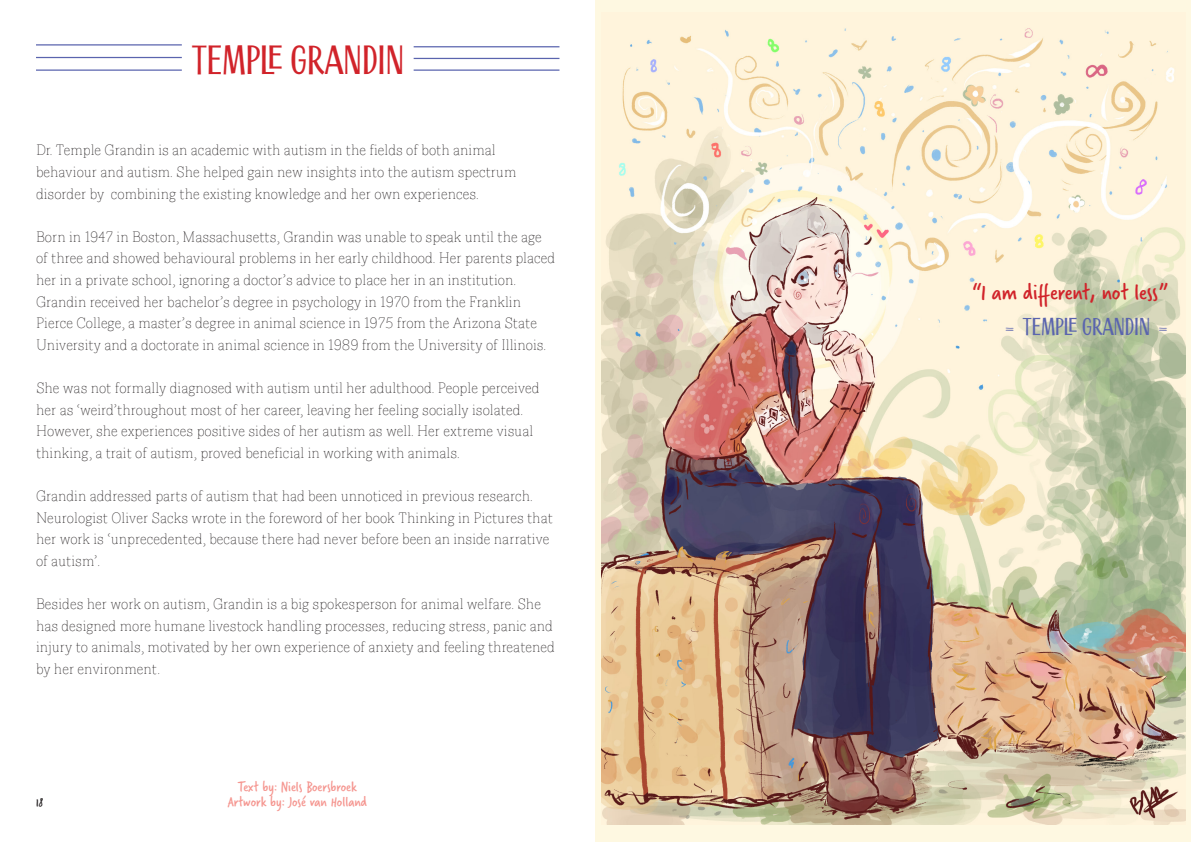
<style>
.page{position:relative;width:1191px;height:842px;background:#fff}
.page>*{position:absolute;margin:0;border:0;box-sizing:border-box;transform-origin:0 0}
.Alineastijl_1{font:40px "Scrapbooker Sans";letter-spacing:-.005em;color:#d1232a}
.Alineastijl_4{font:24px "Verveine";color:#d1232a}
.Alineastijl_5{font:24px "Scrapbooker Sans";letter-spacing:-.005em;color:#5a64ae}
.Alineastijl_2{font:300 18px/21.6px "Azote";color:#231f20}
.Alineastijl_3{font:15px "Verveine";color:#f59690}
.t1{font:12px "Verveine";color:#231f20}
.s1{font-family:"Hey Eloise"}
</style>
<div class="page">
<hr style="left:36px;top:44px;width:146px;height:2px;background:#5a64ae">
<hr style="left:36px;top:69px;width:146px;height:2px;background:#5a64ae">
<hr style="left:36px;top:57px;width:146px;height:1px;background:#5a64ae">
<hr style="left:414px;top:46px;width:145px;height:1px;background:#5a64ae">
<hr style="left:414px;top:69px;width:145px;height:2px;background:#5a64ae">
<hr style="left:414px;top:58px;width:145px;height:1px;background:#5a64ae">
<div style="left:595px;top:0;width:596px;height:842px;background:#fef8e1"></div>
<img style="left:601px;top:28px;width:584px;height:797px">
<p class="Alineastijl_1" style="left:191px;top:36px;width:214px">TEMPLE GRANDIN</p>
<p class="Alineastijl_2" style="left:36px;top:140px;width:482px">Dr. Temple Grandin is an academic with autism in the fields of both animal behaviour and autism. She helped gain new insights into the autism spectrum disorder by combining the existing knowledge and her own experiences.</p>
<p class="Alineastijl_2" style="left:36px;top:227px;width:521px">Born in 1947 in Boston, Massachusetts, Grandin was unable to speak until the age of three and showed behavioural problems in her early childhood. Her parents placed her in a private school, ignoring a doctor’s advice to place her in an institution.<br>Grandin received her bachelor’s degree in psychology in 1970 from the Franklin Pierce College, a master’s degree in animal science in 1975 from the Arizona State University and a doctorate in animal science in 1989 from the University of Illinois.</p>
<p class="Alineastijl_2" style="left:36px;top:378px;width:505px">She was not formally diagnosed with autism until her adulthood. People perceived her as ‘weird’throughout most of her career, leaving her feeling socially isolated.<br>However, she experiences positive sides of her autism as well. Her extreme visual thinking, a trait of autism, proved beneficial in working with animals.</p>
<p class="Alineastijl_2" style="left:36px;top:486px;width:518px">Grandin addressed parts of autism that had been unnoticed in previous research.<br>Neurologist Oliver Sacks wrote in the foreword of her book Thinking in Pictures that her work is ‘unprecedented, because there had never before been an inside narrative of autism’.</p>
<p class="Alineastijl_2" style="left:36px;top:594px;width:520px">Besides her work on autism, Grandin is a big spokesperson for animal welfare. She has designed more humane livestock handling processes, reducing stress, panic and injury to animals, motivated by her own experience of anxiety and feeling threatened by her environment.</p>
<p class="t1" style="left:36px;top:794px;width:9px">18</p>
<p class="Alineastijl_3" style="left:238px;top:776px;width:120px">Text by: Niels Boersbroek</p>
<p class="Alineastijl_3" style="left:228px;top:791px;width:141px">Artwork by: José van Holland</p>
<p class="Alineastijl_4" style="left:971px;top:275px;width:198px">“I am different, not less”</p>
<p class="Alineastijl_5" style="left:1005px;top:312px;width:164px"><span class="s1">=</span> TEMPLE GRANDIN <span class="s1">=</span></p>
</div>
